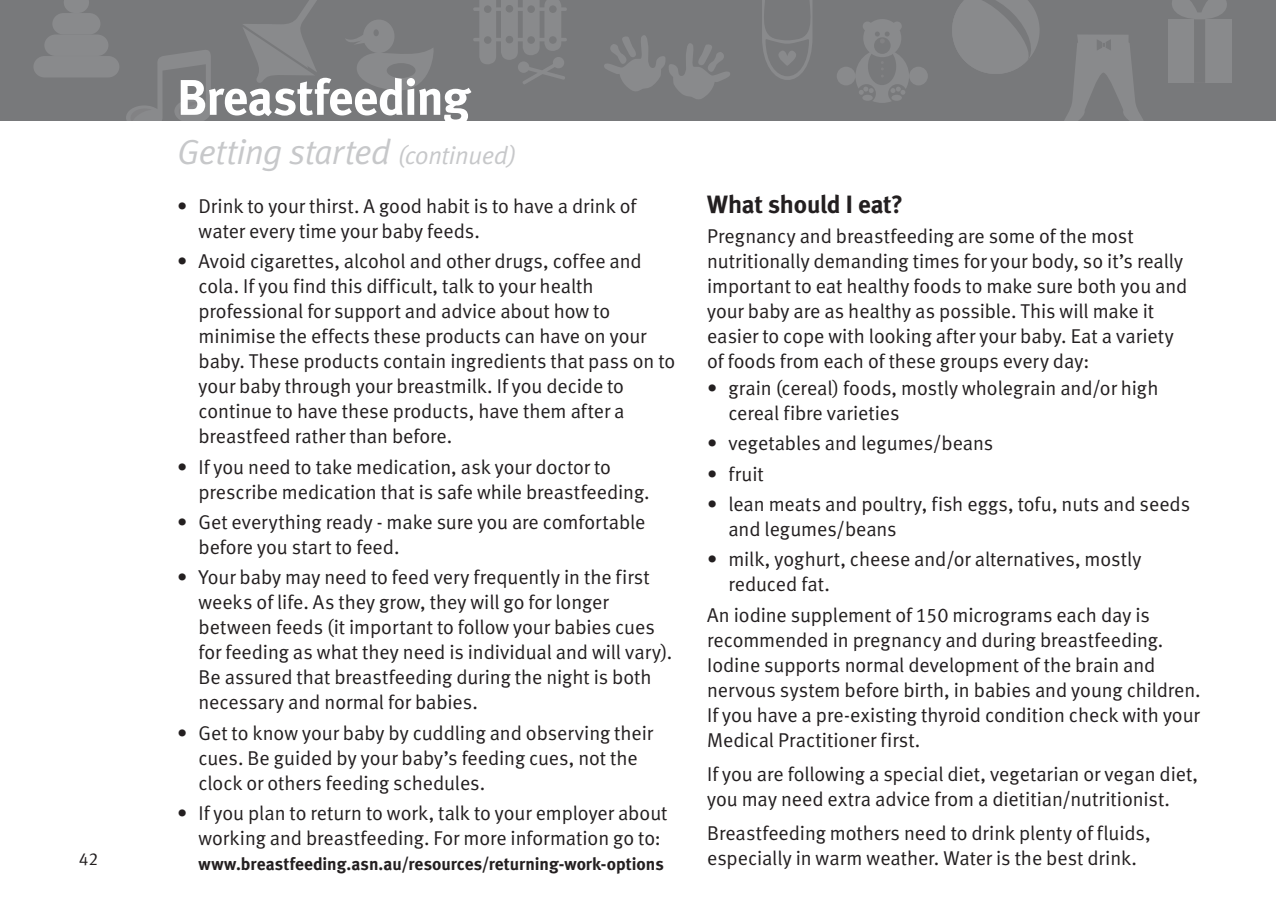
<style>
.page{position:relative;width:1276px;height:922px;background:#fff}
.page>*{position:absolute;margin:0;border:0;box-sizing:border-box;transform-origin:0 0}
.t1{font:50px "Meta Bold LF";letter-spacing:-.015em;color:#fff}
.t2{font:italic 35px "Meta Normal LF";letter-spacing:-.02em;color:#c7c8ca}
.t3{font:25px "Meta Bold LF";letter-spacing:-.01em;color:#231f20}
.t4{font:20px/25px "Meta Normal LF";letter-spacing:-.005em;color:#231f20}
.t5{font:17.5px "Meta Bold LF";color:#231f20}
.t6{font:17.5px "Meta Normal LF";color:#231f20}
.s1{font-size:25px}
</style>
<div class="page">
<div style="left:0;top:0;width:1276px;height:121px;background:#78797b"></div>
<svg style="left:952px;top:0;width:87px;height:74px"></svg>
<svg style="left:837px;top:19px;width:91px;height:84px"></svg>
<svg style="left:604px;top:35px;width:126px;height:64px"></svg>
<svg style="left:473px;top:0;width:94px;height:84px"></svg>
<svg style="left:346px;top:20px;width:87px;height:70px"></svg>
<div style="left:52px;top:13px;width:48px;height:21px;background:#898a8c;border-radius:11px"></div>
<svg style="left:64px;top:0;width:25px;height:13px"></svg>
<div style="left:44px;top:34px;width:64px;height:22px;background:#898a8c;border-radius:11px"></div>
<div style="left:33px;top:56px;width:86px;height:21px;background:#898a8c;border-radius:11px"></div>
<svg style="left:243px;top:0;width:74px;height:83px"></svg>
<svg style="left:1064px;top:35px;width:79px;height:86px"></svg>
<svg style="left:126px;top:50px;width:85px;height:71px"></svg>
<div style="left:1168px;top:19px;width:63px;height:64px;background:#898a8c"></div>
<div style="left:1194px;top:19px;width:11px;height:64px;background:#78797b"></div>
<svg style="left:1172px;top:0;width:55px;height:19px"></svg>
<svg style="left:762px;top:0;width:50px;height:80px"></svg>
<p class="t6" style="left:79px;top:848px;width:21px">42</p>
<h1 class="t1" style="left:177px;top:66px;width:294px">Breastfeeding</h1>
<h2 class="t2" style="left:177px;top:131px;width:340px">Getting started <span class="s1">(continued)</span></h2>
<p class="t4" style="left:198px;top:193px;width:439px;text-indent:-21px">• Drink to your thirst. A good habit is to have a drink of water every time your baby feeds.</p>
<p class="t4" style="left:198px;top:248px;width:478px;text-indent:-21px">• Avoid cigarettes, alcohol and other drugs, coffee and cola. If you find this difficult, talk to your health professional for support and advice about how to minimise the effects these products can have on your baby. These products contain ingredients that pass on to your baby through your breastmilk. If you decide to continue to have these products, have them after a breastfeed rather than before.</p>
<p class="t4" style="left:198px;top:454px;width:452px;text-indent:-21px">• If you need to take medication, ask your doctor to prescribe medication that is safe while breastfeeding.</p>
<p class="t4" style="left:198px;top:509px;width:448px;text-indent:-21px">• Get everything ready - make sure you are comfortable before you start to feed.</p>
<p class="t4" style="left:198px;top:564px;width:475px;text-indent:-21px">• Your baby may need to feed very frequently in the first weeks of life. As they grow, they will go for longer between feeds (it important to follow your babies cues for feeding as what they need is individual and will vary).<br>Be assured that breastfeeding during the night is both necessary and normal for babies.</p>
<p class="t4" style="left:198px;top:720px;width:456px;text-indent:-21px">• Get to know your baby by cuddling and observing their cues. Be guided by your baby’s feeding cues, not the clock or others feeding schedules.</p>
<p class="t4" style="left:198px;top:800px;width:470px;text-indent:-21px">• If you plan to return to work, talk to your employer about working and breastfeeding. For more information go to:</p>
<p class="t5" style="left:198px;top:852px;width:467px">www.breastfeeding.asn.au/resources/returning-work-options</p>
<p class="t3" style="left:707px;top:188px;width:197px">What should I eat?</p>
<p class="t4" style="left:707px;top:223px;width:482px">Pregnancy and breastfeeding are some of the most nutritionally demanding times for your body, so it’s really important to eat healthy foods to make sure both you and your baby are as healthy as possible. This will make it easier to cope with looking after your baby. Eat a variety of foods from each of these groups every day:</p>
<p class="t4" style="left:728px;top:375px;width:431px;text-indent:-21px">• grain (cereal) foods, mostly wholegrain and/or high cereal fibre varieties</p>
<p class="t4" style="left:707px;top:430px;width:287px">• vegetables and legumes/beans</p>
<p class="t4" style="left:707px;top:461px;width:58px">• fruit</p>
<p class="t4" style="left:728px;top:491px;width:463px;text-indent:-21px">• lean meats and poultry, fish eggs, tofu, nuts and seeds and legumes/beans</p>
<p class="t4" style="left:728px;top:546px;width:414px;text-indent:-21px">• milk, yoghurt, cheese and/or alternatives, mostly reduced fat.</p>
<p class="t4" style="left:707px;top:602px;width:495px">An iodine supplement of 150 micrograms each day is recommended in pregnancy and during breastfeeding.<br>Iodine supports normal development of the brain and nervous system before birth, in babies and young children.<br>If you have a pre-existing thyroid condition check with your Medical Practitioner first.</p>
<p class="t4" style="left:707px;top:761px;width:492px">If you are following a special diet, vegetarian or vegan diet, you may need extra advice from a dietitian/nutritionist.</p>
<p class="t4" style="left:707px;top:819px;width:445px">Breastfeeding mothers need to drink plenty of fluids, especially in warm weather. Water is the best drink.</p>
</div>
